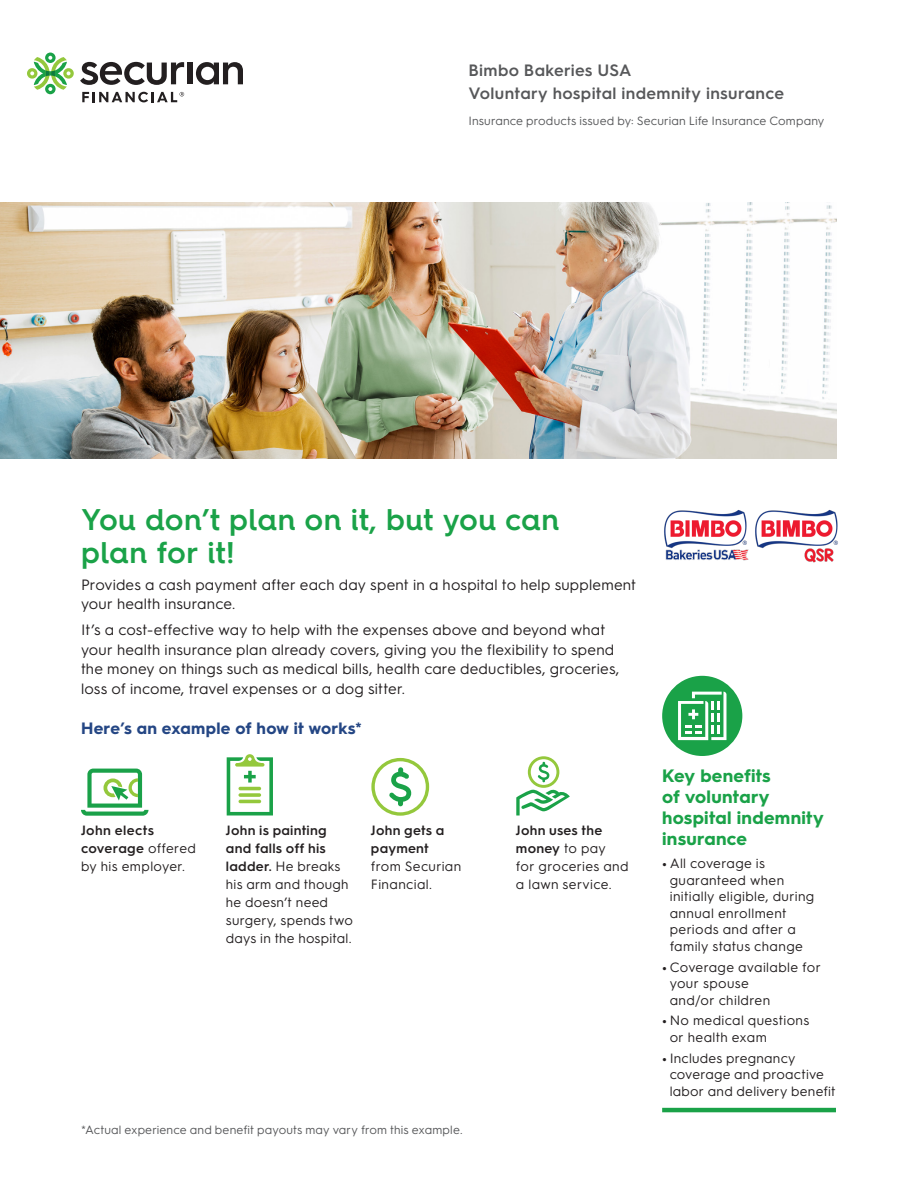
<style>
.page{position:relative;width:918px;height:1188px;background:#fff}
.page>*{position:absolute;margin:0;border:0;box-sizing:border-box;transform-origin:0 0}
.H4_-_SemiBold_20_22_SLATE{font:600 30px/33px "Hurme Geometric Sans 4";letter-spacing:.01em;color:#1aa248}
.CH1__-_Bold_12_14_Leaf{font:700 18px/21px "Hurme Geometric Sans 3";letter-spacing:.015em;color:#1aa248}
.P1_-_SemiBold_11_12_SLATE{font:600 16.5px "Hurme Geometric Sans 3";letter-spacing:.02em;color:#57585a}
.SH1__-_Bold_11_13_WATER{font:700 16.5px "Hurme Geometric Sans 3";letter-spacing:.015em;color:#244684}
.B1__-_Reg_10_13_BLK{font:15px/19.5px "Hurme Geometric Sans 3";letter-spacing:.015em;color:#231f20}
.CB1__-_Reg_9_12_BLK{font:13.5px/18px "Hurme Geometric Sans 3";letter-spacing:.02em;color:#231f20}
.D1__-_Reg_8_9_SLATE{font:12px "Hurme Geometric Sans 3";letter-spacing:.01em;color:#57585a}
.P3_-_Reg_8_10_SLATE{font:12px "Hurme Geometric Sans 3";letter-spacing:.01em;color:#57585a}
.s1{font-weight:600}
.s2{font-weight:700}
</style>
<div class="page">
<svg style="left:27px;top:53px;width:47px;height:41px"></svg>
<svg style="left:80px;top:62px;width:104px;height:23px"></svg>
<div style="left:188px;top:63px;width:5px;height:21px;background:#231f20"></div>
<svg style="left:196px;top:62px;width:47px;height:23px"></svg>
<svg style="left:82px;top:92px;width:102px;height:10px"></svg>
<img style="left:0;top:202px;width:837px;height:257px">
<hr style="left:662px;top:1108px;width:174px;height:4px;background:#1aa248">
<div style="left:662px;top:676px;width:80px;height:80px;background:#1aa248;border-radius:50%"></div>
<svg style="left:678px;top:692px;width:48px;height:48px"></svg>
<svg style="left:81px;top:769px;width:67px;height:47px"></svg>
<svg style="left:373px;top:760px;width:54px;height:54px"></svg>
<div style="left:371px;top:758px;width:58px;height:58px;border:3px solid #94c83c;border-radius:50%"></div>
<svg style="left:389px;top:767px;width:22px;height:39px"></svg>
<svg style="left:516px;top:789px;width:54px;height:26px"></svg>
<svg style="left:529px;top:758px;width:29px;height:28px"></svg>
<div style="left:528px;top:756px;width:31px;height:32px;border:3px solid #94c83c;border-radius:50%"></div>
<svg style="left:538px;top:762px;width:11px;height:20px"></svg>
<svg style="left:227px;top:754px;width:46px;height:61px"></svg>
<img style="left:664px;top:510px;width:174px;height:53px">
<p class="P1_-_SemiBold_11_12_SLATE" style="left:468px;top:59px;width:165px">Bimbo Bakeries USA</p>
<p class="P1_-_SemiBold_11_12_SLATE" style="left:468px;top:81px;width:317px">Voluntary hospital indemnity insurance</p>
<p class="P3_-_Reg_8_10_SLATE" style="left:468px;top:113px;width:358px">Insurance products issued by: Securian Life Insurance Company</p>
<p class="H4_-_SemiBold_20_22_SLATE" style="left:81px;top:503px;width:480px">You don’t plan on it, but you can plan for it!</p>
<p class="B1__-_Reg_10_13_BLK" style="left:81px;top:574px;width:557px">Provides a cash payment after each day spent in a hospital to help supplement your health insurance.</p>
<p class="B1__-_Reg_10_13_BLK" style="left:81px;top:619px;width:540px">It’s a cost-effective way to help with the expenses above and beyond what your health insurance plan already covers, giving you the flexibility to spend the money on things such as medical bills, health care deductibles, groceries, loss of income, travel expenses or a dog sitter.</p>
<p class="SH1__-_Bold_11_13_WATER" style="left:81px;top:716px;width:282px">Here’s an example of how it works*</p>
<p class="CB1__-_Reg_9_12_BLK" style="left:81px;top:821px;width:116px"><span class="s1">John elects coverage</span> offered by his employer.</p>
<p class="CB1__-_Reg_9_12_BLK" style="left:226px;top:821px;width:128px"><span class="s1">John is painting and falls off his ladder.</span> He breaks his arm and though he doesn’t need surgery, spends two days in the hospital.</p>
<p class="CB1__-_Reg_9_12_BLK" style="left:371px;top:821px;width:92px"><span class="s1">John gets a payment </span>from Securian<br>Financial.</p>
<p class="CB1__-_Reg_9_12_BLK" style="left:516px;top:821px;width:114px"><span class="s1">John uses the money</span> to pay<br>for groceries and a lawn service.</p>
<p class="D1__-_Reg_8_9_SLATE" style="left:81px;top:1121px;width:383px">*Actual experience and benefit payouts may vary from this example.</p>
<p class="CH1__-_Bold_12_14_Leaf" style="left:662px;top:764px;width:163px">Key benefits<br>of voluntary hospital indemnity insurance</p>
<p class="CB1__-_Reg_9_12_BLK" style="left:670px;top:854px;width:146px;line-height:16.5px;text-indent:-8px"><span class="s2">•</span> All coverage is guaranteed when initially eligible, during annual enrollment periods and after a family status change</p>
<p class="CB1__-_Reg_9_12_BLK" style="left:670px;top:958px;width:153px;line-height:16.5px;text-indent:-8px"><span class="s2">•</span> Coverage available for your spouse<br>and/or children</p>
<p class="CB1__-_Reg_9_12_BLK" style="left:670px;top:1012px;width:141px;line-height:16.5px;text-indent:-8px"><span class="s2">•</span> No medical questions or health exam</p>
<p class="CB1__-_Reg_9_12_BLK" style="left:670px;top:1049px;width:167px;line-height:16.5px;text-indent:-8px"><span class="s2">•</span> Includes pregnancy coverage and proactive labor and delivery benefit</p>
</div>
